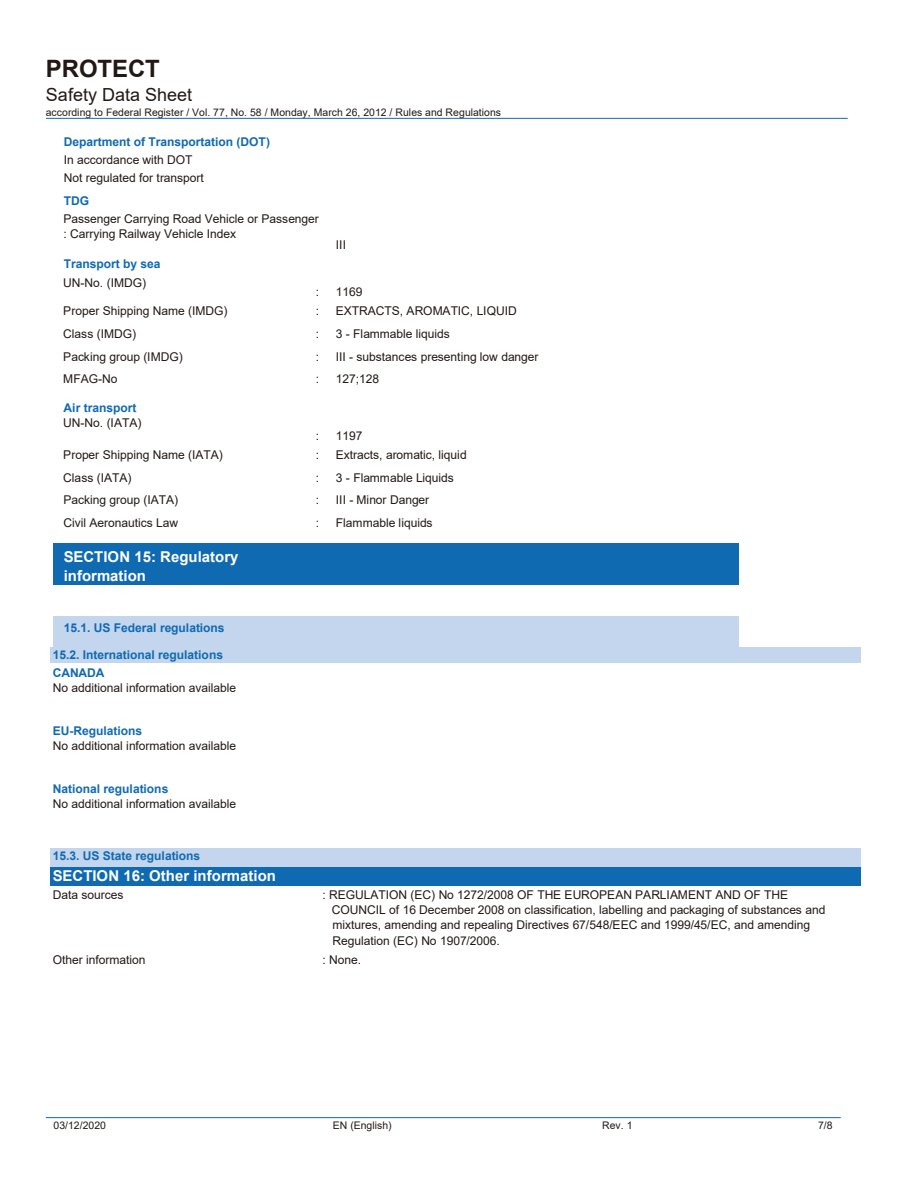
<style>
.page{position:relative;width:918px;height:1188px;background:#fff}
.page>*{position:absolute;margin:0;border:0;box-sizing:border-box;transform-origin:0 0}
.t1{font:700 24px "Arial";letter-spacing:-.005em;color:#221815}
.t2{font:18px "Arial";letter-spacing:.005em;color:#221815}
.t3{font:700 15px/18.6px "Arial";color:#fff}
.t4{font:12px/15.3px "Arial";letter-spacing:-.005em;color:#221815}
.t5{font:700 12px/18.3px "Arial";color:#106ab2}
.t6{font:10.5px "Arial";color:#221815}
</style>
<div class="page">
<hr style="left:46px;top:118px;width:802px;height:1px;background:#106ab2">
<hr style="left:46px;top:1117px;width:795px;height:1px;background:#106ab2">
<div style="left:54px;top:544px;width:274px;height:41px;background:#106ab2"></div>
<div style="left:328px;top:544px;width:411px;height:41px;background:#106ab2"></div>
<div style="left:54px;top:616px;width:274px;height:31px;background:#c4d6ed"></div>
<div style="left:328px;top:616px;width:411px;height:31px;background:#c4d6ed"></div>
<div style="left:51px;top:647px;width:810px;height:16px;background:#c4d6ed"></div>
<div style="left:51px;top:849px;width:810px;height:18px;background:#c4d6ed"></div>
<div style="left:51px;top:867px;width:810px;height:18px;background:#106ab2"></div>
<h1 class="t1" style="left:46px;top:51px;width:115px">PROTECT</h1>
<h2 class="t2" style="left:46px;top:82px;width:148px">Safety Data Sheet</h2>
<p class="t6" style="left:46px;top:105px;width:457px">according to Federal Register / Vol. 77, No. 58 / Monday, March 26, 2012 / Rules and Regulations</p>
<p class="t5" style="left:64px;top:132px;width:208px">Department of Transportation (DOT)</p>
<p class="t4" style="left:64px;top:151px;width:142px;line-height:18.1px">In accordance with DOT<br>Not regulated for transport</p>
<p class="t5" style="left:64px;top:192px;width:27px">TDG</p>
<p class="t4" style="left:63px;top:211px;width:257px">Passenger Carrying Road Vehicle or Passenger : Carrying Railway Vehicle Index</p>
<p class="t4" style="left:336px;top:237px;width:12px">III</p>
<p class="t5" style="left:64px;top:255px;width:98px">Transport by sea</p>
<p class="t4" style="left:63px;top:275px;width:84px">UN-No. (IMDG)</p>
<p class="t4" style="left:316px;top:284px;width:5px">:</p>
<p class="t4" style="left:336px;top:284px;width:28px">1169</p>
<p class="t4" style="left:63px;top:303px;width:166px">Proper Shipping Name (IMDG)</p>
<p class="t4" style="left:316px;top:303px;width:5px">:</p>
<p class="t4" style="left:336px;top:303px;width:183px">EXTRACTS, AROMATIC, LIQUID</p>
<p class="t4" style="left:63px;top:326px;width:74px">Class (IMDG)</p>
<p class="t4" style="left:316px;top:326px;width:5px">:</p>
<p class="t4" style="left:336px;top:326px;width:116px">3 - Flammable liquids</p>
<p class="t4" style="left:63px;top:349px;width:121px">Packing group (IMDG)</p>
<p class="t4" style="left:316px;top:349px;width:5px">:</p>
<p class="t4" style="left:336px;top:349px;width:204px">III - substances presenting low danger</p>
<p class="t4" style="left:63px;top:371px;width:56px">MFAG-No</p>
<p class="t4" style="left:316px;top:371px;width:5px">:</p>
<p class="t4" style="left:336px;top:371px;width:45px">127;128</p>
<p class="t5" style="left:64px;top:399px;width:74px">Air transport</p>
<p class="t4" style="left:63px;top:415px;width:80px">UN-No. (IATA)</p>
<p class="t4" style="left:316px;top:428px;width:5px">:</p>
<p class="t4" style="left:336px;top:428px;width:28px">1197</p>
<p class="t4" style="left:63px;top:447px;width:161px">Proper Shipping Name (IATA)</p>
<p class="t4" style="left:316px;top:447px;width:5px">:</p>
<p class="t4" style="left:336px;top:447px;width:132px">Extracts, aromatic, liquid</p>
<p class="t4" style="left:63px;top:470px;width:70px">Class (IATA)</p>
<p class="t4" style="left:316px;top:470px;width:5px">:</p>
<p class="t4" style="left:336px;top:470px;width:120px">3 - Flammable Liquids</p>
<p class="t4" style="left:63px;top:492px;width:116px">Packing group (IATA)</p>
<p class="t4" style="left:316px;top:492px;width:5px">:</p>
<p class="t4" style="left:336px;top:492px;width:95px">III - Minor Danger</p>
<p class="t4" style="left:63px;top:515px;width:116px">Civil Aeronautics Law</p>
<p class="t4" style="left:316px;top:515px;width:5px">:</p>
<p class="t4" style="left:336px;top:515px;width:98px">Flammable liquids</p>
<p class="t3" style="left:64px;top:548px;width:176px">SECTION 15: Regulatory information</p>
<p class="t5" style="left:64px;top:619px;width:162px">15.1. US Federal regulations</p>
<p class="t5" style="left:53px;top:646px;width:172px">15.2. International regulations<br>CANADA</p>
<p class="t4" style="left:53px;top:680px;width:185px">No additional information available</p>
<p class="t5" style="left:53px;top:722px;width:91px">EU-Regulations</p>
<p class="t4" style="left:53px;top:738px;width:185px">No additional information available</p>
<p class="t5" style="left:53px;top:780px;width:117px">National regulations</p>
<p class="t4" style="left:53px;top:796px;width:185px">No additional information available</p>
<p class="t5" style="left:53px;top:847px;width:149px">15.3. US State regulations</p>
<p class="t3" style="left:53px;top:866px;width:225px">SECTION 16: Other information</p>
<p class="t4" style="left:53px;top:887px;width:72px">Data sources</p>
<p class="t4" style="left:332px;top:887px;width:495px;text-indent:-9px">: REGULATION (EC) No 1272/2008 OF THE EUROPEAN PARLIAMENT AND OF THE COUNCIL of 16 December 2008 on classification, labelling and packaging of substances and mixtures, amending and repealing Directives 67/548/EEC and 1999/45/EC, and amending Regulation (EC) No 1907/2006.</p>
<p class="t4" style="left:53px;top:952px;width:94px">Other information</p>
<p class="t4" style="left:322px;top:952px;width:40px">: None.</p>
<p class="t6" style="left:54px;top:1118px;width:54px">03/12/2020</p>
<p class="t6" style="left:333px;top:1118px;width:60px">EN (English)</p>
<p class="t6" style="left:602px;top:1118px;width:32px">Rev. 1</p>
<p class="t6" style="left:818px;top:1118px;width:16px">7/8</p>
</div>
